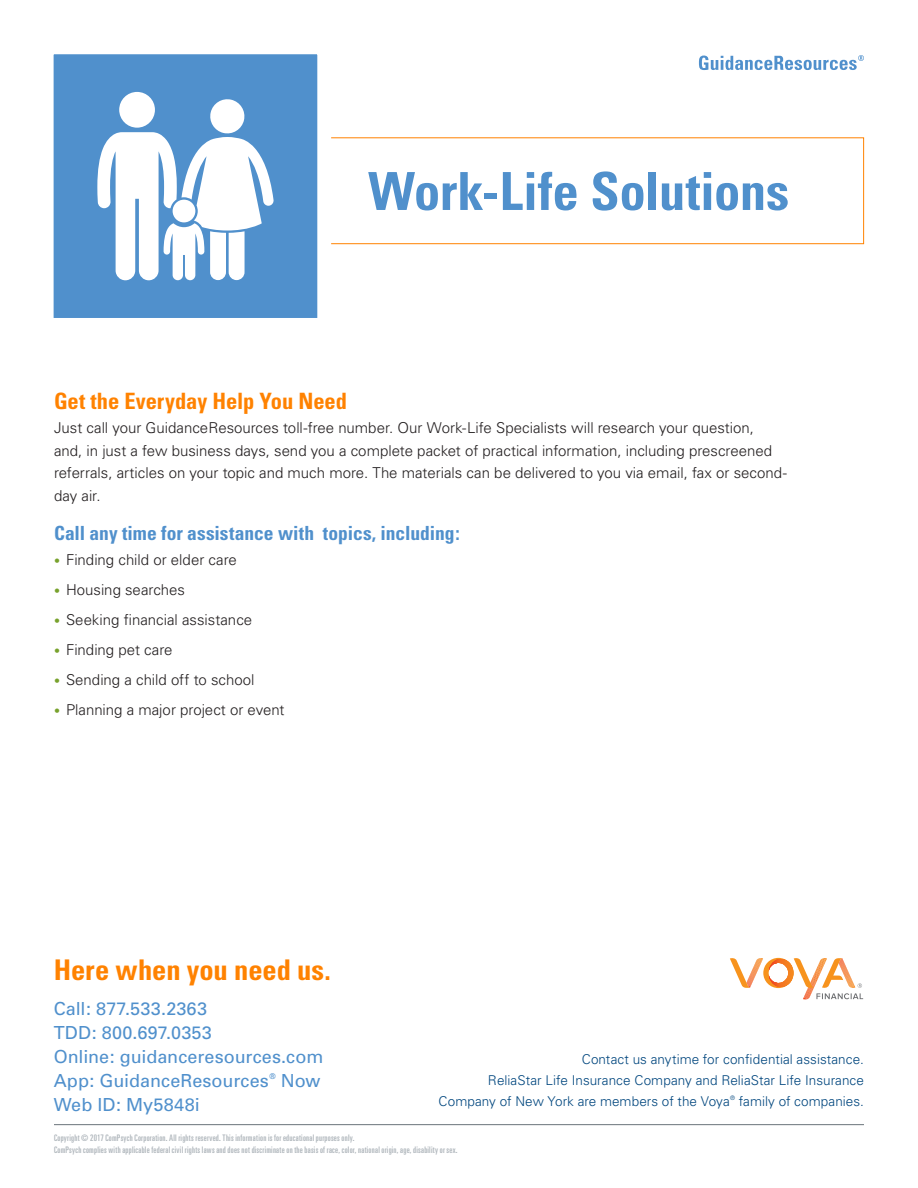
<style>
.page{position:relative;width:918px;height:1188px;background:#fff}
.page>*{position:absolute;margin:0;border:0;box-sizing:border-box;transform-origin:0 0}
.t1{font:700 condensed 52.5px "Univers";letter-spacing:-.005em;color:#5090cc}
.Call_to_action{font:700 condensed 28.5px "Univers";letter-spacing:-.005em;color:#ff8200}
.Orange_Header{font:700 condensed 22.5px "Univers";color:#ff8200}
.t2{font:700 condensed 19.5px "Univers";color:#5090cc}
.contact_info{font:18px "Univers";letter-spacing:.005em;color:#5090cc}
.EF_Body{font:300 15px/22.5px "Univers";color:#231f20}
.Contact_Right{font:300 13.5px/21px "Univers";letter-spacing:.005em;color:#00467e}
.t3{font:ultra-condensed 9px/12px "Univers";letter-spacing:.03em;color:#adb4ba}
.contact_info-2{font:7.8px "Univers";color:#5090cc}
.Contact_Right-2{font:300 6.15px "Univers";color:#00467e}
.s1{font-size:12px;color:#78a22d}
</style>
<div class="page">
<div style="left:54px;top:137px;width:810px;height:107px;border:1px solid #ff8200"></div>
<div style="left:47px;top:47px;width:277px;height:278px;background:#5090cc"></div>
<div style="left:119px;top:92px;width:36px;height:36px;background:#fff;border-radius:50%"></div>
<svg style="left:97px;top:98px;width:177px;height:182px"></svg>
<div style="left:173px;top:200px;width:22px;height:22px;background:#fff;border-radius:50%"></div>
<div style="left:40px;top:40px;width:291px;height:292px;border:14px solid #fff"></div>
<svg style="left:699px;top:55px;width:165px;height:15px"></svg>
<hr style="left:54px;top:1124px;width:810px;height:1px;background:#6a747b">
<svg style="left:730px;top:958px;width:133px;height:42px"></svg>
<p class="t1" style="left:368px;top:159px;width:422px">Work-Life Solutions</p>
<p class="Orange_Header" style="left:54px;top:387px;width:295px">Get the Everyday Help You Need</p>
<p class="EF_Body" style="left:54px;top:417px;width:735px">Just call your GuidanceResources toll-free number. Our Work-Life Specialists will research your question,<br>and, in just a few business days, send you a complete packet of practical information, including prescreened referrals, articles on your topic and much more. The materials can be delivered to you via email, fax or second&shy;day air.</p>
<p class="t2" style="left:54px;top:521px;width:407px">Call any time for assistance with topics, including:</p>
<p class="EF_Body" style="left:54px;top:548px;width:184px"><span class="s1">•</span> Finding child or elder care</p>
<p class="EF_Body" style="left:54px;top:578px;width:133px"><span class="s1">•</span> Housing searches</p>
<p class="EF_Body" style="left:54px;top:608px;width:200px"><span class="s1">•</span> Seeking financial assistance</p>
<p class="EF_Body" style="left:54px;top:639px;width:120px"><span class="s1">•</span> Finding pet care</p>
<p class="EF_Body" style="left:54px;top:669px;width:202px"><span class="s1">•</span> Sending a child off to school</p>
<p class="EF_Body" style="left:54px;top:699px;width:232px"><span class="s1">•</span> Planning a major project or event</p>
<p class="Call_to_action" style="left:54px;top:952px;width:279px">Here when you need us.</p>
<p class="contact_info" style="left:54px;top:998px;width:155px">Call: 877.533.2363</p>
<p class="contact_info" style="left:54px;top:1022px;width:160px">TDD: 800.697.0353</p>
<p class="contact_info" style="left:54px;top:1046px;width:271px">Online: guidanceresources.com</p>
<p class="contact_info" style="left:54px;top:1070px;width:217px">App: GuidanceResources</p>
<p class="contact_info-2" style="left:269px;top:1072px;width:8px">®</p>
<p class="contact_info" style="left:281px;top:1070px;width:41px">Now</p>
<p class="contact_info" style="left:54px;top:1094px;width:148px">Web ID: My5848i</p>
<p class="Contact_Right" style="left:582px;top:1049px;width:284px">Contact us anytime for confidential assistance.</p>
<p class="Contact_Right" style="left:438px;top:1070px;width:427px;text-indent:49px">ReliaStar Life Insurance Company and ReliaStar Life Insurance<br>Company of New York are members of the Voya</p>
<p class="Contact_Right-2" style="left:730px;top:1094px;width:6px">®</p>
<p class="Contact_Right" style="left:739px;top:1091px;width:127px">family of companies.</p>
<p class="t3" style="left:54px;top:1132px;width:405px">Copyright © 2017 ComPsych Corporation. All rights reserved. This information is for educational purposes only.<br>ComPsych complies with applicable federal civil rights laws and does not discriminate on the basis of race, color, national origin, age, disability or sex.</p>
</div>
